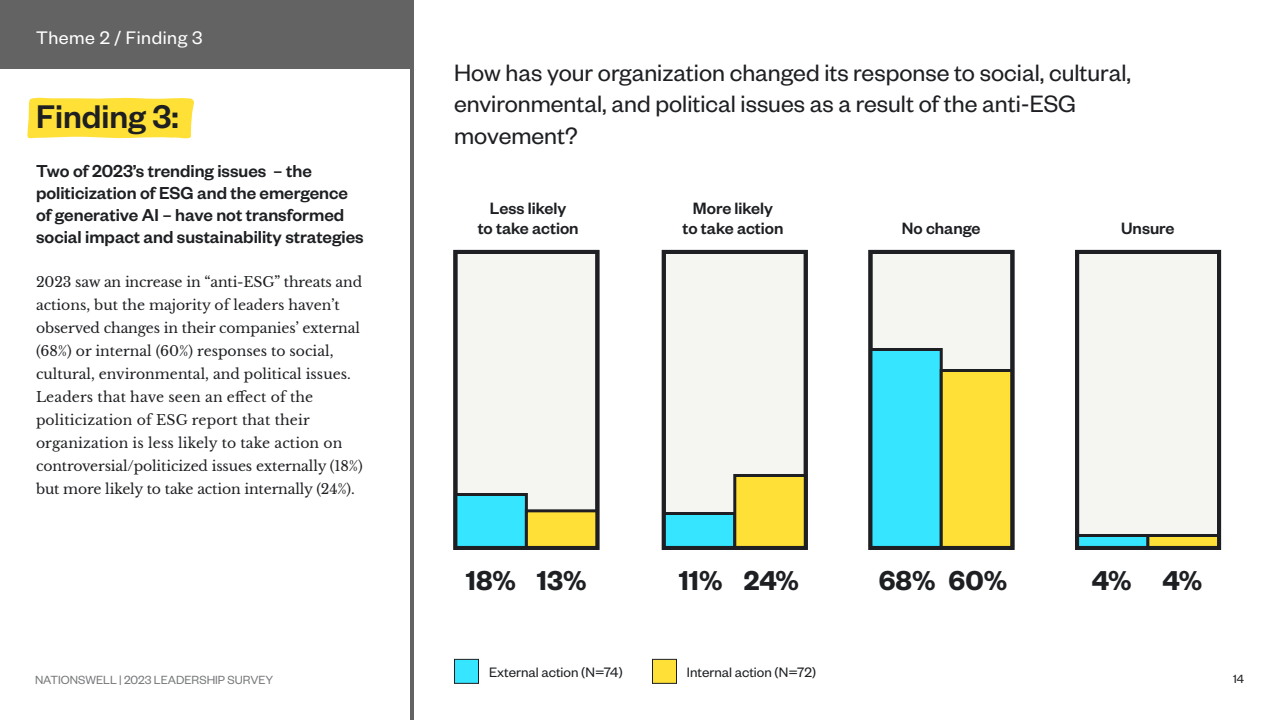
<style>
.page{position:relative;width:1280px;height:720px;background:#fff}
.page>*{position:absolute;margin:0;border:0;box-sizing:border-box;transform-origin:0 0}
.t1{font:500 36px "Founders Grotesk";color:#1d1f22}
.t2{font:600 30px "Founders Grotesk";color:#1d1f22}
.t3{font:26px/31.2px "Founders Grotesk";color:#1d1f22}
.t4{font:20px "Founders Grotesk";letter-spacing:.03em;color:#fff}
.t5{font:500 19px/22px "Founders Grotesk";color:#1d1f22}
.t6{font:500 18px/20px "Founders Grotesk";color:#1d1f22;text-align:center}
.t7{font:15px "Founders Grotesk";color:#1d1f22}
.t8{font:14px/23px "Libre Baskerville";color:#1d1f22}
.t9{font:13px "Founders Grotesk";color:#1d1f22}
</style>
<div class="page">
<hr style="left:410px;top:0;width:4px;height:720px;background:#646363">
<svg style="left:27px;top:97px;width:167px;height:42px;background:#ffe247"></svg>
<div style="left:1075px;top:250px;width:146px;height:300px;background:#f5f5f1"></div>
<div style="left:1076px;top:534px;width:74px;height:16px;background:#36e5ff;border:3px solid #1d1f22"></div>
<div style="left:1146px;top:534px;width:74px;height:16px;background:#ffe036;border:3px solid #1d1f22"></div>
<div style="left:1075px;top:250px;width:146px;height:300px;border:4px solid #1d1f22"></div>
<div style="left:662px;top:250px;width:146px;height:300px;background:#f5f5f1"></div>
<div style="left:662px;top:512px;width:74px;height:38px;background:#36e5ff;border:3px solid #1d1f22"></div>
<div style="left:733px;top:474px;width:74px;height:76px;background:#ffe036;border:3px solid #1d1f22"></div>
<div style="left:662px;top:250px;width:146px;height:300px;border:4px solid #1d1f22"></div>
<div style="left:868px;top:250px;width:146px;height:300px;background:#f5f5f1"></div>
<div style="left:869px;top:348px;width:74px;height:202px;background:#36e5ff;border:3px solid #1d1f22"></div>
<div style="left:940px;top:369px;width:74px;height:181px;background:#ffe036;border:3px solid #1d1f22"></div>
<div style="left:868px;top:250px;width:146px;height:300px;border:4px solid #1d1f22"></div>
<div style="left:453px;top:250px;width:146px;height:300px;background:#f5f5f1"></div>
<div style="left:454px;top:493px;width:74px;height:57px;background:#36e5ff;border:3px solid #1d1f22"></div>
<div style="left:525px;top:509px;width:74px;height:41px;background:#ffe036;border:3px solid #1d1f22"></div>
<div style="left:453px;top:250px;width:146px;height:300px;border:4px solid #1d1f22"></div>
<div style="left:0;top:0;width:414px;height:68px;background:#646363"></div>
<div style="left:454px;top:659px;width:25px;height:25px;background:#36e5ff;border:1px solid #1d1f22"></div>
<div style="left:652px;top:659px;width:25px;height:25px;background:#ffe036;border:1px solid #1d1f22"></div>
<h3 class="t4" style="left:36px;top:25px;width:168px">Theme 2 / Finding 3</h3>
<h1 class="t1" style="left:36px;top:94px;width:144px">Finding 3:</h1>
<h3 class="t5" style="left:36px;top:159px;width:329px">Two of 2023’s trending issues – the politicization of ESG and the emergence of generative AI – have not transformed social impact and sustainability strategies</h3>
<p class="t8" style="left:36px;top:271px;width:328px">2023 saw an increase in “anti-ESG” threats and actions, but the majority of leaders haven’t observed changes in their companies’ external (68%) or internal (60%) responses to social, cultural, environmental, and political issues.<br>Leaders that have seen an effect of the politicization of ESG report that their organization is less likely to take action on controversial/politicized issues externally (18%) but more likely to take action internally (24%).</p>
<h3 class="t3" style="left:454px;top:56px;width:679px">How has your organization changed its response to social, cultural, environmental, and political issues as a result of the anti-ESG movement?</h3>
<p class="t6" style="left:478px;top:198px;width:102px">Less likely<br>to take action</p>
<p class="t6" style="left:683px;top:198px;width:102px">More likely<br>to take action</p>
<p class="t6" style="left:902px;top:218px;width:80px">No change</p>
<p class="t6" style="left:1121px;top:218px;width:55px">Unsure</p>
<h2 class="t2" style="left:466px;top:562px;width:122px">18% 13%</h2>
<h2 class="t2" style="left:679px;top:562px;width:122px">11% 24%</h2>
<h2 class="t2" style="left:879px;top:562px;width:130px">68% 60%</h2>
<h2 class="t2" style="left:1092px;top:562px;width:112px">4% 4%</h2>
<p class="t7" style="left:489px;top:663px;width:135px">External action (N=74)</p>
<p class="t7" style="left:687px;top:663px;width:131px">Internal action (N=72)</p>
<p class="t9" style="left:35px;top:672px;width:240px">NATIONSWELL | 2023 LEADERSHIP SURVEY</p>
<p class="t9" style="left:1233px;top:671px;width:12px">14</p>
</div>
